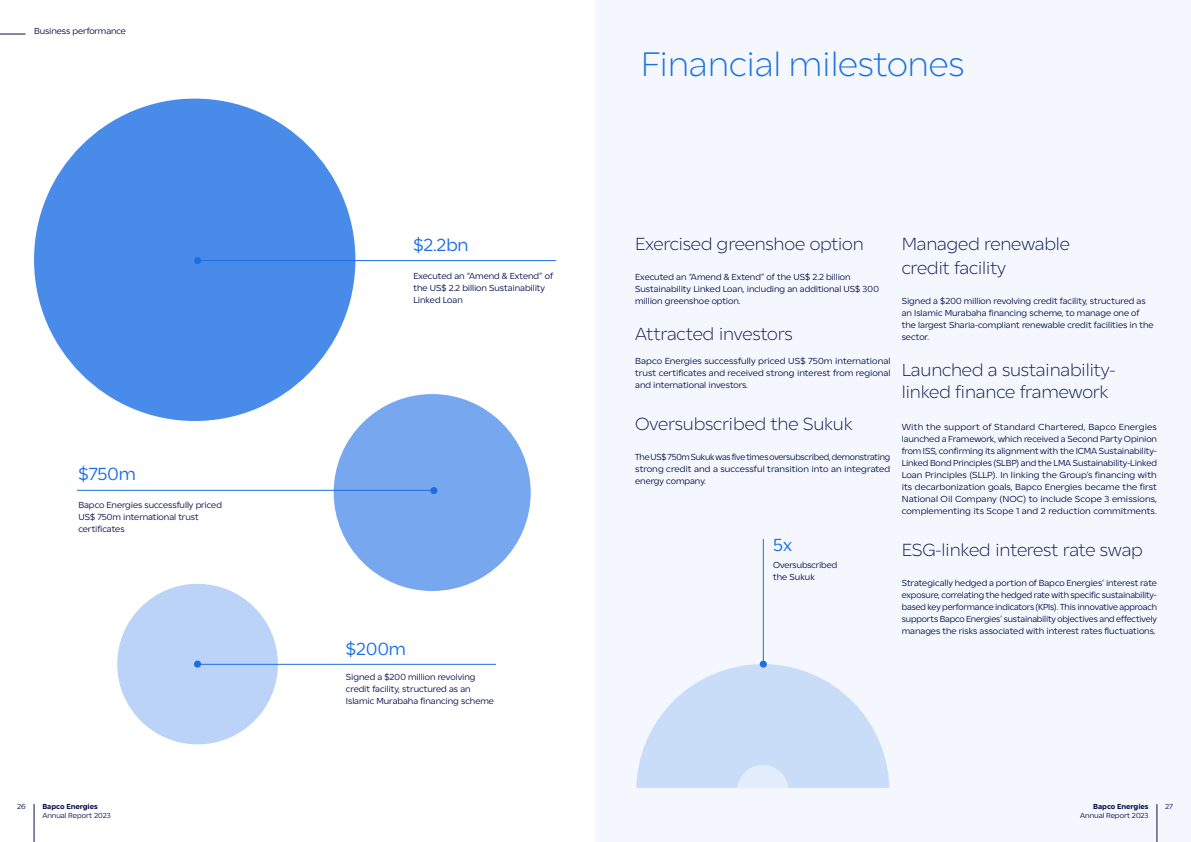
<style>
.page{position:relative;width:1191px;height:842px;background:#fff}
.page>*{position:absolute;margin:0;border:0;box-sizing:border-box;transform-origin:0 0}
.t1{font:300 35px "Be Tomorrow";letter-spacing:-.005em;color:#1c6ee4}
.t2{font:300 18px/24px "Be Tomorrow Arabic";letter-spacing:-.01em;color:#07114c}
.t3{font:18px "Be Tomorrow";color:#1c6ee4}
.t4{font:9px/12px "Be Tomorrow";letter-spacing:-.005em;color:#07114c}
.t5{font:7.5px "Be Tomorrow";letter-spacing:-.005em;color:#07114c}
.t6{font:800 7.5px "Be Tomorrow Arabic";letter-spacing:-.01em;color:#07114c}
</style>
<div class="page">
<div style="left:334px;top:394px;width:197px;height:197px;background:#77a8ef;border-radius:50%"></div>
<div style="left:117px;top:584px;width:161px;height:160px;background:#bbd3f7;border-radius:50%"></div>
<div style="left:34px;top:99px;width:321px;height:322px;background:#498be9;border-radius:50%"></div>
<div style="left:595px;top:0;width:596px;height:842px;background:#f4f8fe"></div>
<svg style="left:636px;top:664px;width:253px;height:124px;fill:#c9dcf8"></svg>
<div style="left:737px;top:765px;width:51px;height:50px;background:linear-gradient(to right,#e2ecfb,#e3edfb);border-radius:50%"></div>
<hr style="left:763px;top:539px;width:1px;height:122px;background:#1c6ee4">
<svg style="left:759px;top:660px;width:8px;height:8px"></svg>
<div style="left:619px;top:789px;width:290px;height:53px;background:#f4f8fe"></div>
<hr style="left:77px;top:490px;width:357px;height:1px;background:#1c6ee4">
<hr style="left:197px;top:260px;width:359px;height:1px;background:#1c6ee4">
<hr style="left:200px;top:664px;width:296px;height:1px;background:#1c6ee4">
<div style="left:430px;top:487px;width:7px;height:7px;background:#1c6ee4;border-radius:50%"></div>
<div style="left:194px;top:257px;width:7px;height:7px;background:#1c6ee4;border-radius:50%"></div>
<div style="left:194px;top:660px;width:7px;height:8px;background:#1c6ee4;border-radius:50%"></div>
<hr style="left:34px;top:804px;width:1px;height:38px;background:#07114c">
<hr style="left:1156px;top:804px;width:1px;height:38px;background:#07114c">
<svg style="left:0;top:34px;width:26px;height:1px"></svg>
<p class="t4" style="left:34px;top:25px;width:94px">Business performance</p>
<h2 class="t3" style="left:78px;top:464px;width:59px">$750m</h2>
<p class="t4" style="left:78px;top:499px;width:145px">Bapco Energies successfully priced<br>US$ 750m international trust certificates</p>
<p class="t5" style="left:17px;top:802px;width:10px">26</p>
<p class="t6" style="left:42px;top:801px;width:57px">Bapco Energies</p>
<p class="t5" style="left:42px;top:811px;width:70px">Annual Report 2023</p>
<h2 class="t3" style="left:413px;top:235px;width:57px">$2.2bn</h2>
<p class="t4" style="left:413px;top:269px;width:141px">Executed an “Amend &amp; Extend” of the US$ 2.2 billion Sustainability<br>Linked Loan</p>
<h2 class="t3" style="left:346px;top:639px;width:61px">$200m</h2>
<p class="t4" style="left:346px;top:671px;width:150px">Signed a $200 million revolving credit facility, structured as an<br>Islamic Murabaha financing scheme</p>
<h1 class="t1" style="left:640px;top:46px;width:325px">Financial milestones</h1>
<h2 class="t2" style="left:635px;top:233px;width:230px">Exercised greenshoe option</h2>
<p class="t4" style="left:635px;top:271px;width:245px">Executed an “Amend &amp; Extend” of the US$ 2.2 billion<br>Sustainability Linked Loan, including an additional US$ 300 million greenshoe option.</p>
<h2 class="t2" style="left:635px;top:323px;width:159px">Attracted investors</h2>
<p class="t4" style="left:635px;top:355px;width:257px;text-align:justify">Bapco Energies successfully priced US$ 750m international trust certificates and received strong interest from regional and international investors.</p>
<h2 class="t2" style="left:635px;top:413px;width:219px">Oversubscribed the Sukuk</h2>
<p class="t4" style="left:635px;top:451px;width:257px;text-align:justify">The US$ 750m Sukuk was five times oversubscribed, demonstrating strong credit and a successful transition into an integrated energy company.</p>
<h2 class="t3" style="left:773px;top:535px;width:20px">5x</h2>
<p class="t4" style="left:773px;top:559px;width:66px">Oversubscribed the Sukuk</p>
<h2 class="t2" style="left:901px;top:233px;width:169px">Managed renewable credit facility</h2>
<p class="t4" style="left:901px;top:295px;width:253px">Signed a $200 million revolving credit facility, structured as an Islamic Murabaha financing scheme, to manage one of the largest Sharia-compliant renewable credit facilities in the sector.</p>
<h2 class="t2" style="left:901px;top:360px;width:215px;line-height:22px">Launched a sustainability&shy;linked finance framework</h2>
<p class="t4" style="left:901px;top:421px;width:257px;text-align:justify">With the support of Standard Chartered, Bapco Energies launched a Framework, which received a Second Party Opinion from ISS, confirming its alignment with the ICMA Sustainability-Linked Bond Principles (SLBP) and the LMA Sustainability-Linked Loan Principles (SLLP). In linking the Group’s financing with its decarbonization goals, Bapco Energies became the first National Oil Company (NOC) to include Scope 3 emissions, complementing its Scope 1 and 2 reduction commitments.</p>
<h2 class="t2" style="left:901px;top:539px;width:243px">ESG-linked interest rate swap</h2>
<p class="t4" style="left:901px;top:577px;width:257px;text-align:justify">Strategically hedged a portion of Bapco Energies’ interest rate exposure, correlating the hedged rate with specific sustainability&shy;based key performance indicators (KPIs). This innovative approach supports Bapco Energies’ sustainability objectives and effectively manages the risks associated with interest rates fluctuations.</p>
<p class="t6" style="left:1093px;top:801px;width:57px">Bapco Energies</p>
<p class="t5" style="left:1165px;top:802px;width:9px">27</p>
<p class="t5" style="left:1080px;top:811px;width:70px">Annual Report 2023</p>
</div>
